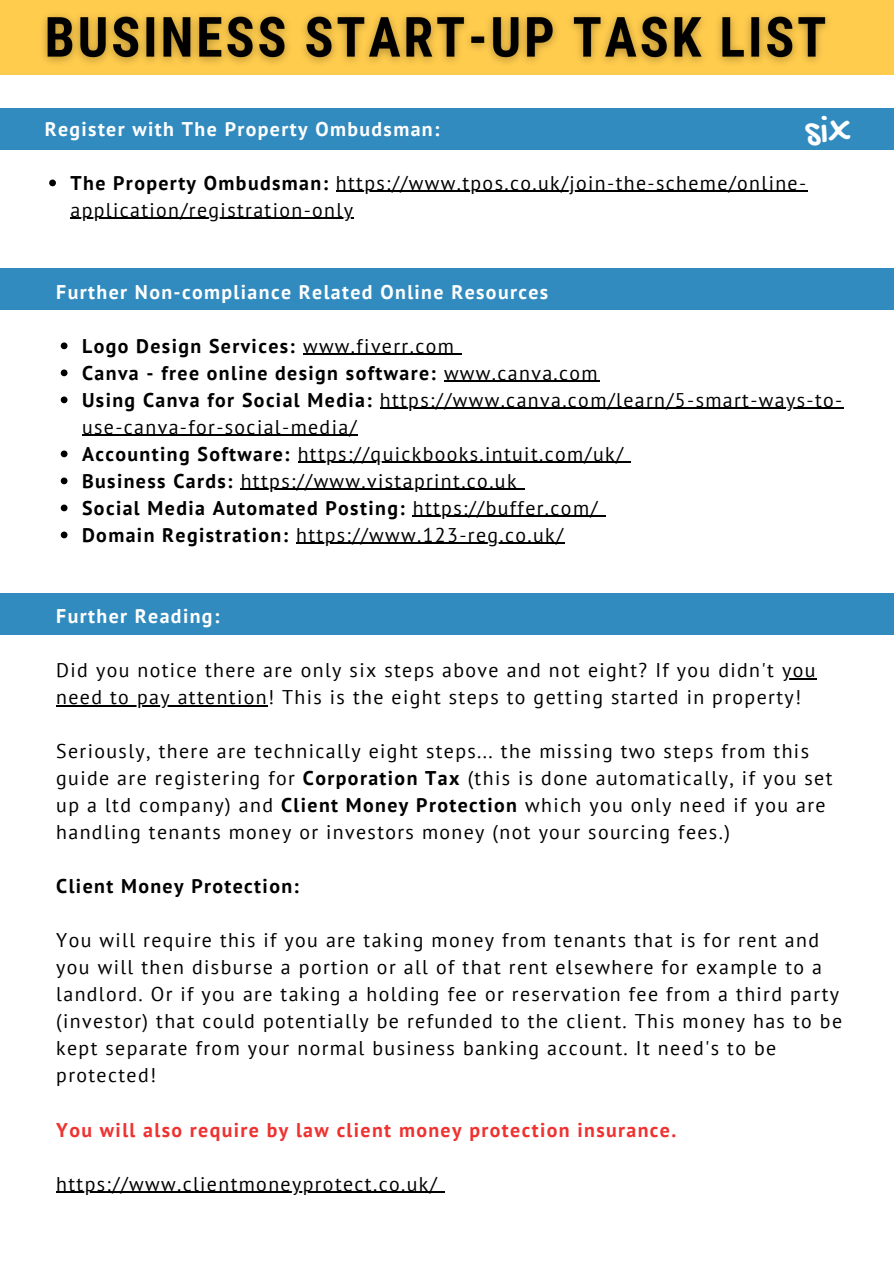
<style>
.page{position:relative;width:894px;height:1264px;background:#fff}
.page>*{position:absolute;margin:0;border:0;box-sizing:border-box;transform-origin:0 0}
.t1{font:42px "Gochi Hand";color:#fff}
.t2{font:19.8px/27px "PT Sans";letter-spacing:.07em;color:#000}
.t3{font:700 19.8px "PT Sans";letter-spacing:.07em;color:#000}
.t4{font:700 19.8px "PT Sans";letter-spacing:.07em;color:#fff}
.t5{font:700 19.8px "PT Sans";letter-spacing:.07em;color:#ee3230}
.s1{font-weight:700}
.s2{font-weight:400}
</style>
<div class="page">
<div style="left:0;top:0;width:893px;height:74px;background:#ffcc4d"></div>
<img style="left:43px;top:14px;width:785px;height:49px">
<div style="left:0;top:109px;width:893px;height:41px;background:#318bbf"></div>
<svg style="left:49px;top:179px;width:7px;height:7px"></svg>
<hr style="left:336px;top:191px;width:471px;height:1px;background:#000">
<hr style="left:70px;top:218px;width:284px;height:1px;background:#000">
<div style="left:0;top:269px;width:893px;height:41px;background:#318bbf"></div>
<svg style="left:61px;top:342px;width:6px;height:7px"></svg>
<hr style="left:303px;top:354px;width:152px;height:1px;background:#000">
<svg style="left:61px;top:369px;width:6px;height:7px"></svg>
<hr style="left:444px;top:381px;width:155px;height:1px;background:#000">
<svg style="left:61px;top:396px;width:6px;height:7px"></svg>
<hr style="left:380px;top:408px;width:463px;height:1px;background:#000">
<hr style="left:82px;top:435px;width:276px;height:1px;background:#000">
<svg style="left:61px;top:450px;width:6px;height:7px"></svg>
<hr style="left:297px;top:462px;width:327px;height:1px;background:#000">
<svg style="left:61px;top:477px;width:6px;height:7px"></svg>
<hr style="left:241px;top:489px;width:277px;height:1px;background:#000">
<svg style="left:61px;top:504px;width:6px;height:7px"></svg>
<hr style="left:412px;top:516px;width:186px;height:1px;background:#000">
<svg style="left:61px;top:531px;width:6px;height:7px"></svg>
<hr style="left:296px;top:543px;width:268px;height:1px;background:#000">
<div style="left:0;top:593px;width:893px;height:41px;background:#318bbf"></div>
<hr style="left:781px;top:678px;width:35px;height:1px;background:#000">
<hr style="left:56px;top:705px;width:212px;height:1px;background:#000">
<hr style="left:56px;top:1191px;width:382px;height:1px;background:#000">
<p class="t1" style="left:804px;top:108px;width:48px">six</p>
<p class="t4" style="left:45px;top:115px;width:396px">Register with The Property Ombudsman:</p>
<h2 class="t2" style="left:70px;top:169px;width:737px"><span class="s1">The Property Ombudsman:</span> https://www.tpos.co.uk/join-the-scheme/online-</h2>
<p class="t2" style="left:70px;top:196px;width:284px">application/registration-only</p>
<h3 class="t4" style="left:56px;top:278px;width:493px">Further Non-compliance Related Online Resources</h3>
<p class="t3" style="left:82px;top:332px;width:373px">Logo Design Services: <span class="s2">www.fiverr.com</span></p>
<p class="t3" style="left:82px;top:359px;width:517px">Canva - free online design software: <span class="s2">www.canva.com</span></p>
<p class="t2" style="left:82px;top:386px;width:761px"><span class="s1">Using Canva for Social Media:</span> https://www.canva.com/learn/5-smart-ways-to-</p>
<p class="t2" style="left:82px;top:413px;width:542px">use-canva-for-social-media/<br><span class="s1">Accounting Software:</span> https://quickbooks.intuit.com/uk/</p>
<p class="t2" style="left:82px;top:467px;width:436px"><span class="s1">Business Cards:</span> https://www.vistaprint.co.uk</p>
<p class="t3" style="left:82px;top:494px;width:517px">Social Media Automated Posting: <span class="s2">https://buffer.com/</span></p>
<p class="t2" style="left:82px;top:521px;width:482px"><span class="s1">Domain Registration:</span> https://www.123-reg.co.uk/</p>
<p class="t4" style="left:56px;top:603px;width:164px">Further Reading:</p>
<h3 class="t2" style="left:56px;top:656px;width:760px">Did you notice there are only six steps above and not eight? If you didn't you</h3>
<h3 class="t2" style="left:56px;top:683px;width:746px">need to pay attention! This is the eight steps to getting started in property!</h3>
<h3 class="t2" style="left:56px;top:737px;width:777px">Seriously, there are technically eight steps... the missing two steps from this guide are registering for <span class="s1">Corporation Tax</span> (this is done automatically, if you set</h3>
<p class="t2" style="left:56px;top:791px;width:770px">up a ltd company) and <span class="s1">Client Money Protection</span> which you only need if you are handling tenants money or investors money (not your sourcing fees.)</p>
<p class="t3" style="left:56px;top:873px;width:244px">Client Money Protection:</p>
<p class="t2" style="left:56px;top:926px;width:787px">You will require this if you are taking money from tenants that is for rent and you will then disburse a portion or all of that rent elsewhere for example to a landlord. Or if you are taking a holding fee or reservation fee from a third party (investor) that could potentially be refunded to the client. This money has to be kept separate from your normal business banking account. It need's to be protected!</p>
<p class="t5" style="left:56px;top:1116px;width:621px">You will also require by law client money protection insurance.</p>
<p class="t2" style="left:56px;top:1169px;width:382px">https://www.clientmoneyprotect.co.uk/</p>
</div>
